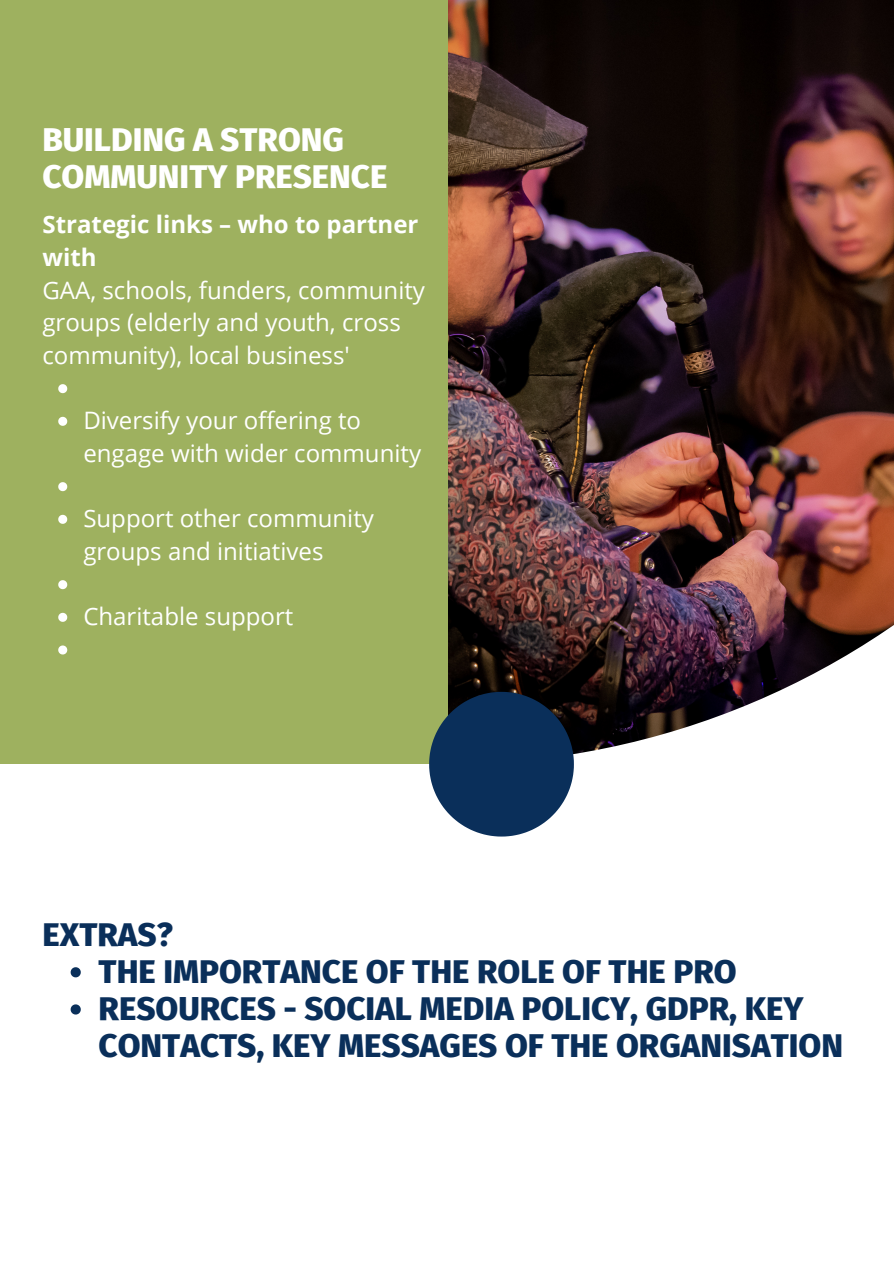
<style>
.page{position:relative;width:894px;height:1264px;background:#fff}
.page>*{position:absolute;margin:0;border:0;box-sizing:border-box;transform-origin:0 0}
.t1{font:800 33px/37.2px "Fira Sans";color:#0a2f5a}
.t2{font:800 33px/37.2px "Fira Sans";color:#fff}
.t3{font:24px/32.7px "Open Sans";color:#fff}
.t4{font:700 24px/32.7px "Open Sans";color:#fff}
</style>
<div class="page">
<img style="left:447px;top:0;width:446px;height:764px">
<div style="left:0;top:0;width:447px;height:764px;background:#9eb15f"></div>
<svg style="left:429px;top:692px;width:144px;height:144px;background:#284564"></svg>
<svg style="left:58px;top:384px;width:9px;height:9px"></svg>
<svg style="left:58px;top:417px;width:9px;height:9px"></svg>
<svg style="left:58px;top:482px;width:9px;height:9px"></svg>
<svg style="left:58px;top:515px;width:9px;height:9px"></svg>
<svg style="left:58px;top:580px;width:9px;height:9px"></svg>
<svg style="left:58px;top:613px;width:9px;height:9px"></svg>
<svg style="left:58px;top:645px;width:9px;height:9px"></svg>
<svg style="left:71px;top:967px;width:10px;height:10px"></svg>
<svg style="left:71px;top:1004px;width:10px;height:10px"></svg>
<p class="t2" style="left:42px;top:121px;width:346px">BUILDING A STRONG<br>COMMUNITY PRESENCE</p>
<p class="t4" style="left:42px;top:207px;width:377px">Strategic links – who to partner with</p>
<p class="t3" style="left:42px;top:273px;width:384px">GAA, schools, funders, community groups (elderly and youth, cross community), local business'</p>
<p class="t3" style="left:83px;top:403px;width:339px">Diversify your offering to engage with wider community</p>
<p class="t3" style="left:83px;top:501px;width:292px">Support other community groups and initiatives</p>
<p class="t3" style="left:83px;top:599px;width:211px">Charitable support</p>
<p class="t1" style="left:42px;top:916px;width:132px">EXTRAS?</p>
<p class="t1" style="left:99px;top:953px;width:639px">THE IMPORTANCE OF THE ROLE OF THE PRO</p>
<p class="t1" style="left:99px;top:990px;width:745px">RESOURCES - SOCIAL MEDIA POLICY, GDPR, KEY<br>CONTACTS, KEY MESSAGES OF THE ORGANISATION</p>
</div>
